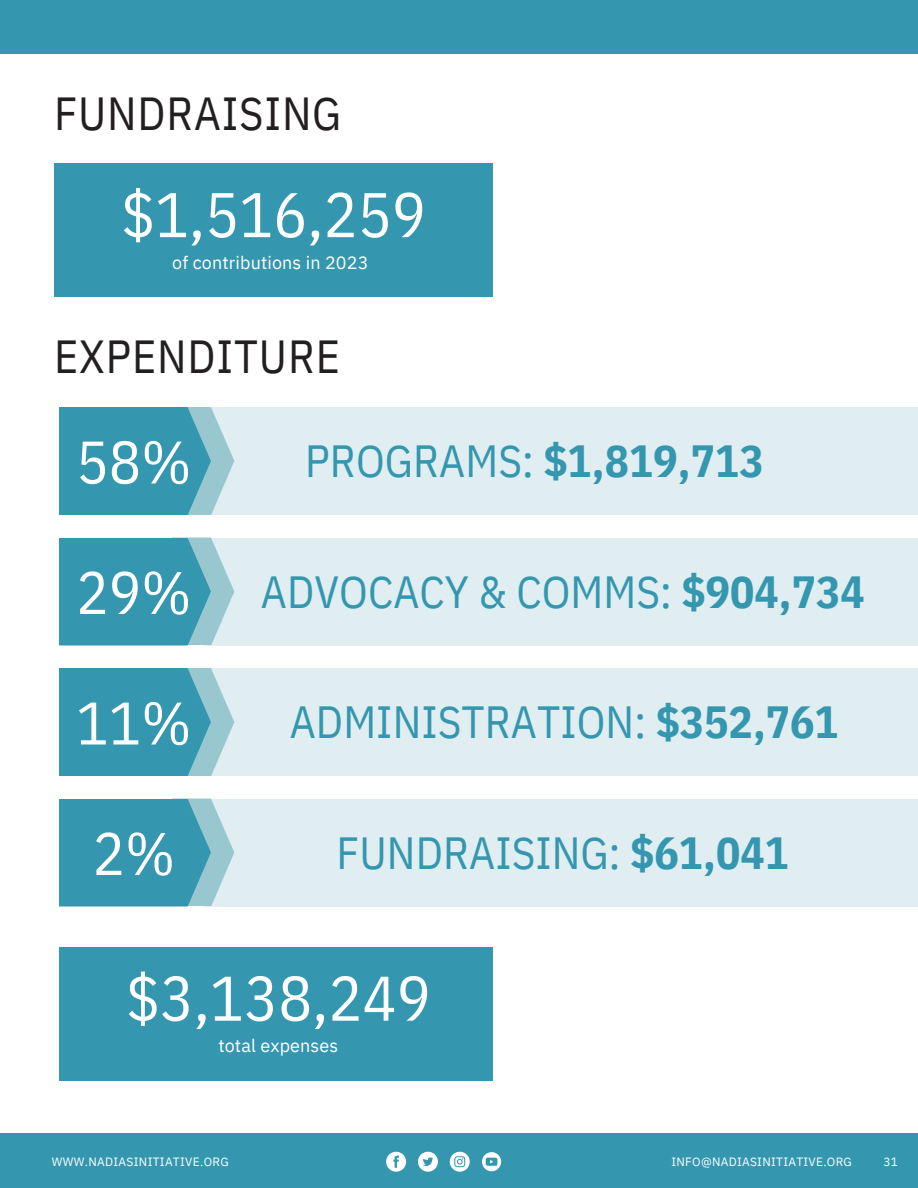
<style>
.page{position:relative;width:918px;height:1188px;background:#fff}
.page>*{position:absolute;margin:0;border:0;box-sizing:border-box;transform-origin:0 0}
.t1{font:63px "IBM Plex Sans Cond";letter-spacing:.005em;color:#fff}
.t2{font:60px "IBM Plex Sans Cond";color:#fff}
.t3{font:46.35px "IBM Plex Sans Cond";letter-spacing:.02em;color:#231f20}
.t4{font:45px "IBM Plex Sans Cond";color:#3497af}
.t5{font:700 45px "IBM Plex Sans Cond";color:#3497af}
.t6{font:18px "IBM Plex Sans";letter-spacing:.005em;color:#fff}
.t7{font:12px "IBM Plex Sans";letter-spacing:.025em;color:#fff}
.s1{font-weight:400}
.s2{font-weight:700}
</style>
<div class="page">
<div style="left:0;top:0;width:918px;height:54px;background:#3497af"></div>
<div style="left:0;top:1134px;width:918px;height:54px;background:#3497af"></div>
<svg style="left:386px;top:1152px;width:20px;height:20px"></svg>
<svg style="left:450px;top:1152px;width:20px;height:20px"></svg>
<svg style="left:418px;top:1152px;width:20px;height:20px"></svg>
<svg style="left:482px;top:1152px;width:19px;height:19px"></svg>
<div style="left:54px;top:163px;width:439px;height:133px;background:#3497af"></div>
<div style="left:203px;top:407px;width:715px;height:108px;background:#e0eef1"></div>
<svg style="left:59px;top:407px;width:175px;height:108px;background:#4ca3b7"></svg>
<div style="left:203px;top:538px;width:715px;height:108px;background:#e0eef1"></div>
<svg style="left:59px;top:538px;width:175px;height:108px;background:#4da3b7"></svg>
<div style="left:203px;top:668px;width:715px;height:108px;background:#e0eef1"></div>
<svg style="left:59px;top:668px;width:175px;height:108px;background:#4ca3b7"></svg>
<div style="left:203px;top:799px;width:715px;height:108px;background:#e0eef1"></div>
<svg style="left:59px;top:799px;width:175px;height:108px;background:#4da3b7"></svg>
<div style="left:59px;top:947px;width:434px;height:133px;background:#3497af"></div>
<h2 class="t3" style="left:54px;top:83px;width:289px">FUNDRAISING</h2>
<h2 class="t1" style="left:121px;top:173px;width:306px">$1,516,259</h2>
<h1 class="t6" style="left:172px;top:250px;width:198px">of contributions in 2023</h1>
<h2 class="t3" style="left:54px;top:325px;width:288px">EXPENDITURE</h2>
<h1 class="t2" style="left:76px;top:422px;width:117px">58%</h1>
<h2 class="t5" style="left:305px;top:431px;width:460px"><span class="s1">PROGRAMS:</span> $1,819,713</h2>
<h1 class="t2" style="left:76px;top:553px;width:117px">29%</h1>
<h2 class="t4" style="left:261px;top:562px;width:605px">ADVOCACY &amp; COMMS: <span class="s2">$904,734</span></h2>
<h1 class="t2" style="left:76px;top:683px;width:117px">11%</h1>
<h1 class="t4" style="left:290px;top:692px;width:551px">ADMINISTRATION: <span class="s2">$352,761</span></h1>
<h3 class="t2" style="left:92px;top:814px;width:84px">2%</h3>
<p class="t4" style="left:337px;top:823px;width:454px">FUNDRAISING: <span class="s2">$61,041</span></p>
<p class="t1" style="left:126px;top:956px;width:306px">$3,138,249</p>
<p class="t6" style="left:218px;top:1034px;width:121px">total expenses</p>
<h2 class="t7" style="left:52px;top:1154px;width:178px">WWW.NADIASINITIATIVE.ORG</h2>
<h3 class="t7" style="left:671px;top:1154px;width:182px">INFO@NADIASINITIATIVE.ORG</h3>
<h1 class="t7" style="left:883px;top:1154px;width:16px">31</h1>
</div>
